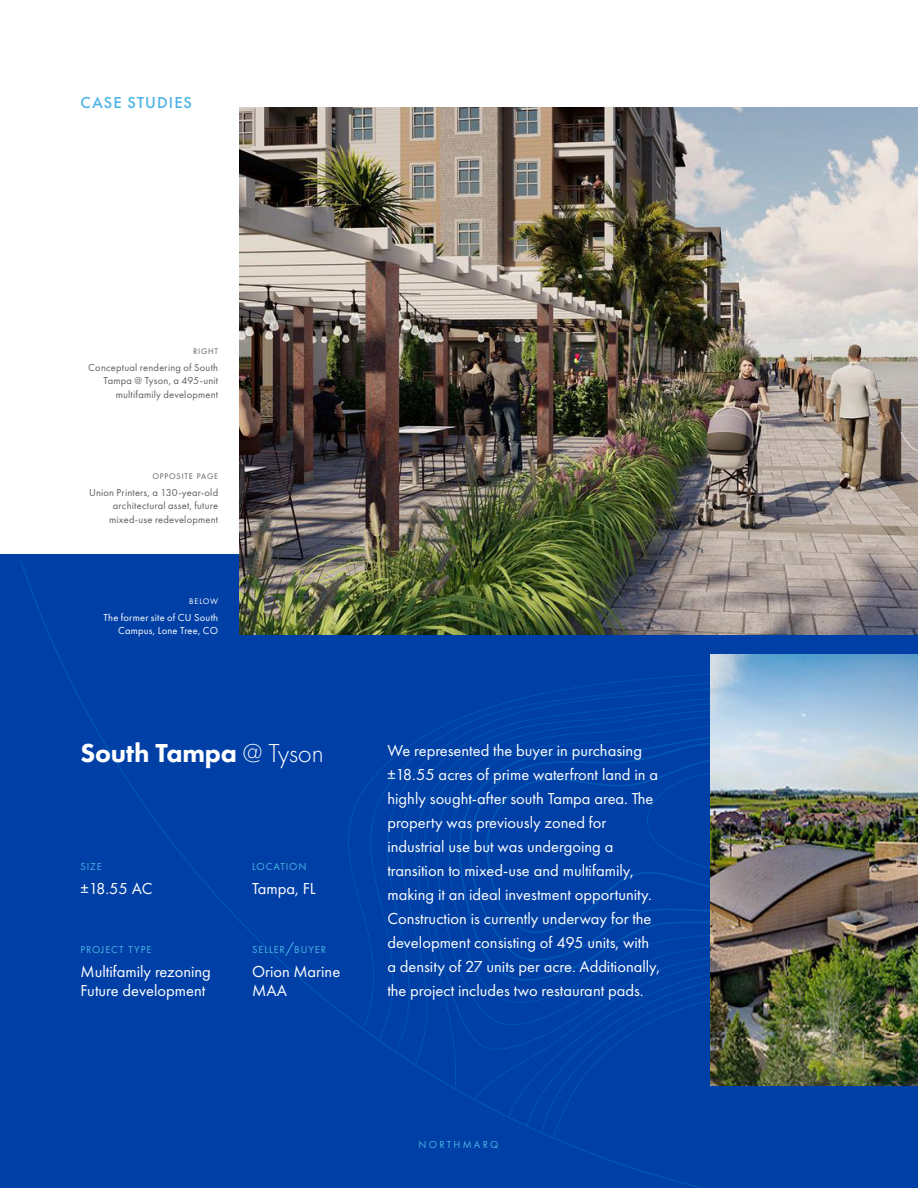
<style>
.page{position:relative;width:918px;height:1188px;background:#fff}
.page>*{position:absolute;margin:0;border:0;box-sizing:border-box;transform-origin:0 0}
.t1{font:800 27px "Futura PT";letter-spacing:-.005em;color:#fff}
.t2{font:16.5px/24px "Futura PT";color:#fff}
.t3{font:500 16.5px "Futura PT";letter-spacing:.065em;color:#4cb4e5}
.t4{font:10.5px/13.5px "Futura PT";letter-spacing:.02em;color:#5c5d5d;text-align:right}
.t5{font:10.5px/13.5px "Futura PT";letter-spacing:.02em;color:#fff;text-align:right}
.t6{font:10.5px "Futura PT";letter-spacing:.08em;color:#4cb4e5}
.t7{font:10.5px "Futura PT";letter-spacing:.21em;color:#4cb4e5}
.t8{font:8.4px "Futura PT";letter-spacing:.095em;color:#5c5d5d}
.t9{font:8.4px "Futura PT";letter-spacing:.085em;color:#fff}
.s1{font-weight:300}
.s2{font-size:15px}
</style>
<div class="page">
<div style="left:718px;top:1138px;width:200px;height:50px;background:#0040a6"></div>
<div style="left:718px;top:634px;width:200px;height:504px;background:#0040a6"></div>
<div style="left:0;top:562px;width:718px;height:626px;background:#0040a6"></div>
<img style="left:711px;top:655px;width:207px;height:430px">
<img style="left:239px;top:108px;width:679px;height:526px">
<p class="t3" style="left:81px;top:92px;width:113px">CASE STUDIES</p>
<p class="t8" style="left:193px;top:346px;width:26px">RIGHT</p>
<p class="t4" style="left:88px;top:360px;width:131px">Conceptual rendering of South<br>Tampa @ Tyson, a 495-unit multifamily development</p>
<p class="t8" style="left:152px;top:471px;width:67px">OPPOSITE PAGE</p>
<p class="t4" style="left:89px;top:485px;width:131px">Union Printers, a 130-year-old architectural asset, future mixed-use redevelopment</p>
<p class="t9" style="left:189px;top:596px;width:31px">BELOW</p>
<p class="t5" style="left:103px;top:611px;width:116px">The former site of CU South<br>Campus, Lone Tree, CO</p>
<p class="t1" style="left:81px;top:736px;width:245px">South Tampa <span class="s1">@ Tyson</span></p>
<p class="t6" style="left:81px;top:861px;width:23px">SIZE</p>
<p class="t2" style="left:81px;top:877px;width:73px">±18.55 AC</p>
<p class="t6" style="left:81px;top:943px;width:72px">PROJECT TYPE</p>
<p class="t2" style="left:81px;top:961px;width:132px;line-height:19.5px">Multifamily rezoning<br>Future development</p>
<p class="t6" style="left:252px;top:861px;width:56px">LOCATION</p>
<p class="t2" style="left:252px;top:877px;width:65px">Tampa, FL</p>
<p class="t6" style="left:252px;top:943px;width:75px">SELLER<span class="s2">/</span>BUYER</p>
<p class="t2" style="left:252px;top:961px;width:90px;line-height:19.5px">Orion Marine<br>MAA</p>
<p class="t2" style="left:387px;top:739px;width:274px">We represented the buyer in purchasing ±18.55 acres of prime waterfront land in a highly sought-after south Tampa area. The property was previously zoned for industrial use but was undergoing a transition to mixed-use and multifamily, making it an ideal investment opportunity.<br>Construction is currently underway for the development consisting of 495 units, with a density of 27 units per acre. Additionally, the project includes two restaurant pads.</p>
<p class="t7" style="left:419px;top:1138px;width:81px">NORTHMARQ</p>
</div>
